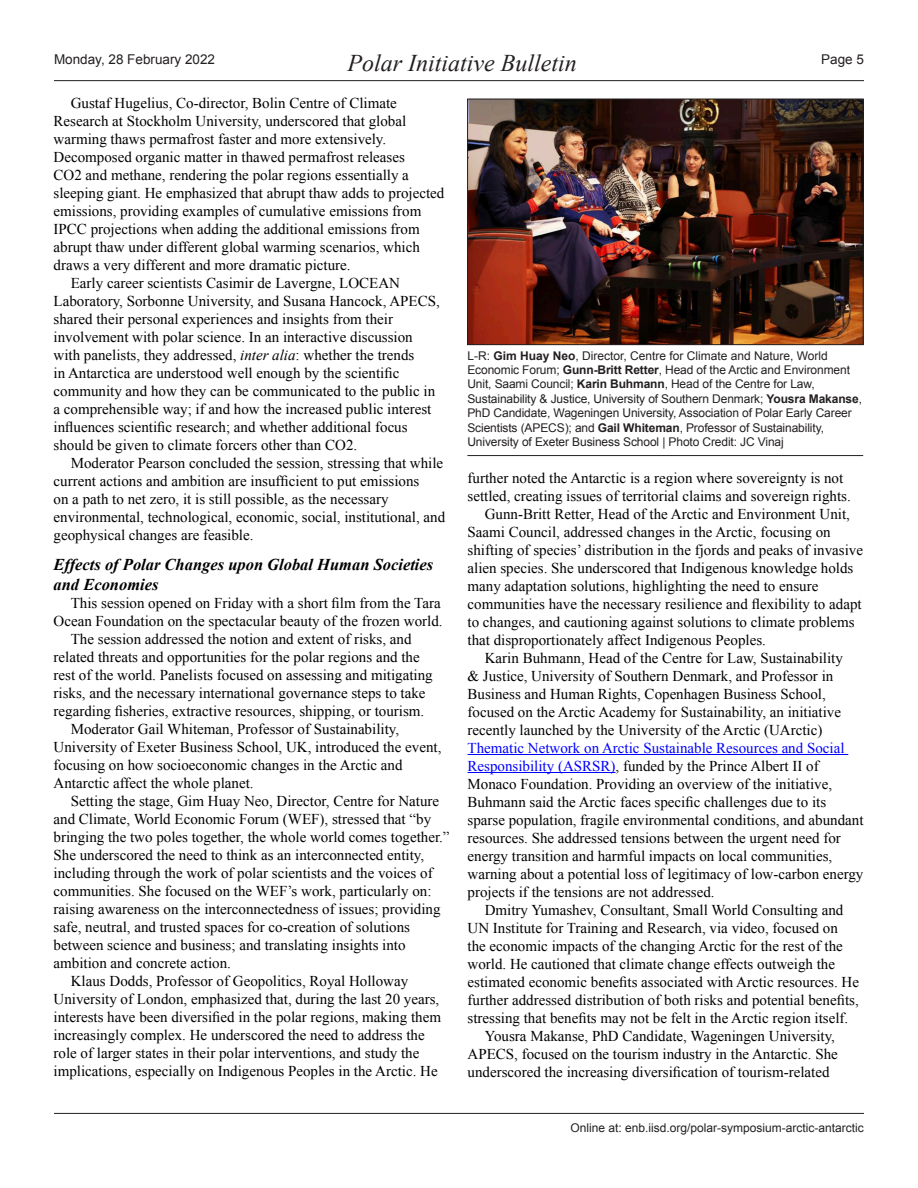
<style>
.page{position:relative;width:918px;height:1188px;background:#fff}
.page>*{position:absolute;margin:0;border:0;box-sizing:border-box;transform-origin:0 0}
.t1{font:italic 24px "Times New Roman";color:#231f20}
.ENB_-_Headline_3{font:italic 700 16.5px/19.8px "Times New Roman";color:#000}
.ENB_-_Body{font:15px/18px "Times New Roman";color:#000}
.t2{font:13.5px "Arial";color:#231f20}
.t3{font:12px/14.4px "Arial";letter-spacing:-.01em;color:#231f20}
.s1{font-style:italic}
.s2{font-weight:700}
.s3{color:#00f}
</style>
<div class="page">
<hr style="left:54px;top:80px;width:810px;height:1px;background:#231f20">
<hr style="left:54px;top:1113px;width:810px;height:1px;background:#231f20">
<hr style="left:468px;top:754px;width:380px;height:1px;background:#00f">
<hr style="left:468px;top:772px;width:148px;height:1px;background:#00f">
<img style="left:469px;top:101px;width:392px;height:242px">
<div style="left:467px;top:99px;width:396px;height:246px;border:1px solid #231f20"></div>
<hr style="left:467px;top:455px;width:396px;height:1px;background:#231f20">
<h1 class="t1" style="left:347px;top:46px;width:231px">Polar Initiative Bulletin</h1>
<p class="t2" style="left:54px;top:50px;width:163px">Monday, 28 February 2022</p>
<p class="t2" style="left:821px;top:50px;width:44px">Page 5</p>
<p class="ENB_-_Body" style="left:54px;top:94px;width:392px;text-indent:17px">Gustaf Hugelius, Co-director, Bolin Centre of Climate Research at Stockholm University, underscored that global warming thaws permafrost faster and more extensively.<br>Decomposed organic matter in thawed permafrost releases<br>CO2 and methane, rendering the polar regions essentially a sleeping giant. He emphasized that abrupt thaw adds to projected emissions, providing examples of cumulative emissions from IPCC projections when adding the additional emissions from abrupt thaw under different global warming scenarios, which draws a very different and more dramatic picture.</p>
<p class="ENB_-_Body" style="left:54px;top:274px;width:388px;text-indent:17px">Early career scientists Casimir de Lavergne, LOCEAN Laboratory, Sorbonne University, and Susana Hancock, APECS, shared their personal experiences and insights from their involvement with polar science. In an interactive discussion with panelists, they addressed, <span class="s1">inter alia</span>: whether the trends<br>in Antarctica are understood well enough by the scientific community and how they can be communicated to the public in a comprehensible way; if and how the increased public interest influences scientific research; and whether additional focus should be given to climate forcers other than CO2.</p>
<p class="ENB_-_Body" style="left:54px;top:454px;width:393px;text-indent:17px">Moderator Pearson concluded the session, stressing that while current actions and ambition are insufficient to put emissions<br>on a path to net zero, it is still possible, as the necessary environmental, technological, economic, social, institutional, and geophysical changes are feasible.</p>
<p class="ENB_-_Headline_3" style="left:54px;top:555px;width:381px">Effects of Polar Changes upon Global Human Societies and Economies</p>
<p class="ENB_-_Body" style="left:54px;top:594px;width:391px;text-align:right">This session opened on Friday with a short film from the Tara<br>Ocean Foundation on the spectacular beauty of the frozen world.</p>
<p class="ENB_-_Body" style="left:54px;top:630px;width:381px;text-indent:17px">The session addressed the notion and extent of risks, and related threats and opportunities for the polar regions and the rest of the world. Panelists focused on assessing and mitigating risks, and the necessary international governance steps to take regarding fisheries, extractive resources, shipping, or tourism.</p>
<p class="ENB_-_Body" style="left:54px;top:720px;width:389px;text-indent:17px">Moderator Gail Whiteman, Professor of Sustainability, University of Exeter Business School, UK, introduced the event, focusing on how socioeconomic changes in the Arctic and Antarctic affect the whole planet.</p>
<p class="ENB_-_Body" style="left:54px;top:792px;width:398px;text-indent:17px">Setting the stage, Gim Huay Neo, Director, Centre for Nature and Climate, World Economic Forum (WEF), stressed that “by bringing the two poles together, the whole world comes together.” She underscored the need to think as an interconnected entity, including through the work of polar scientists and the voices of communities. She focused on the WEF’s work, particularly on: raising awareness on the interconnectedness of issues; providing safe, neutral, and trusted spaces for co-creation of solutions between science and business; and translating insights into ambition and concrete action.</p>
<p class="ENB_-_Body" style="left:54px;top:972px;width:389px;text-indent:17px">Klaus Dodds, Professor of Geopolitics, Royal Holloway University of London, emphasized that, during the last 20 years, interests have been diversified in the polar regions, making them increasingly complex. He underscored the need to address the role of larger states in their polar interventions, and study the implications, especially on Indigenous Peoples in the Arctic. He</p>
<p class="t3" style="left:467px;top:348px;width:396px">L-R: <span class="s2">Gim Huay Neo</span>, Director, Centre for Climate and Nature, World Economic Forum; <span class="s2">Gunn-Britt Retter</span>, Head of the Arctic and Environment Unit, Saami Council; <span class="s2">Karin Buhmann</span>, Head of the Centre for Law, Sustainability &amp; Justice, University of Southern Denmark; <span class="s2">Yousra Makanse</span>, PhD Candidate, Wageningen University, Association of Polar Early Career Scientists (APECS); and <span class="s2">Gail Whiteman</span>, Professor of Sustainability, University of Exeter Business School | Photo Credit: JC Vinaj</p>
<p class="ENB_-_Body" style="left:468px;top:469px;width:385px">further noted the Antarctic is a region where sovereignty is not settled, creating issues of territorial claims and sovereign rights.</p>
<p class="ENB_-_Body" style="left:468px;top:505px;width:397px;text-indent:17px">Gunn-Britt Retter, Head of the Arctic and Environment Unit, Saami Council, addressed changes in the Arctic, focusing on shifting of species’ distribution in the fjords and peaks of invasive alien species. She underscored that Indigenous knowledge holds many adaptation solutions, highlighting the need to ensure communities have the necessary resilience and flexibility to adapt to changes, and cautioning against solutions to climate problems that disproportionately affect Indigenous Peoples.</p>
<p class="ENB_-_Body" style="left:468px;top:649px;width:398px;text-indent:17px">Karin Buhmann, Head of the Centre for Law, Sustainability<br>&amp; Justice, University of Southern Denmark, and Professor in Business and Human Rights, Copenhagen Business School, focused on the Arctic Academy for Sustainability, an initiative recently launched by the University of the Arctic (UArctic)<br><span class="s3">Thematic Network on Arctic Sustainable Resources and Social Responsibility (ASRSR)</span>, funded by the Prince Albert II of Monaco Foundation. Providing an overview of the initiative, Buhmann said the Arctic faces specific challenges due to its sparse population, fragile environmental conditions, and abundant resources. She addressed tensions between the urgent need for energy transition and harmful impacts on local communities, warning about a potential loss of legitimacy of low-carbon energy projects if the tensions are not addressed.</p>
<p class="ENB_-_Body" style="left:468px;top:901px;width:393px;text-indent:17px">Dmitry Yumashev, Consultant, Small World Consulting and UN Institute for Training and Research, via video, focused on the economic impacts of the changing Arctic for the rest of the world. He cautioned that climate change effects outweigh the estimated economic benefits associated with Arctic resources. He further addressed distribution of both risks and potential benefits, stressing that benefits may not be felt in the Arctic region itself.</p>
<p class="ENB_-_Body" style="left:468px;top:1027px;width:372px;text-indent:17px">Yousra Makanse, PhD Candidate, Wageningen University,<br>APECS, focused on the tourism industry in the Antarctic. She underscored the increasing diversification of tourism-related</p>
<p class="t3" style="left:571px;top:1121px;width:295px">Online at: enb.iisd.org/polar-symposium-arctic-antarctic</p>
</div>
